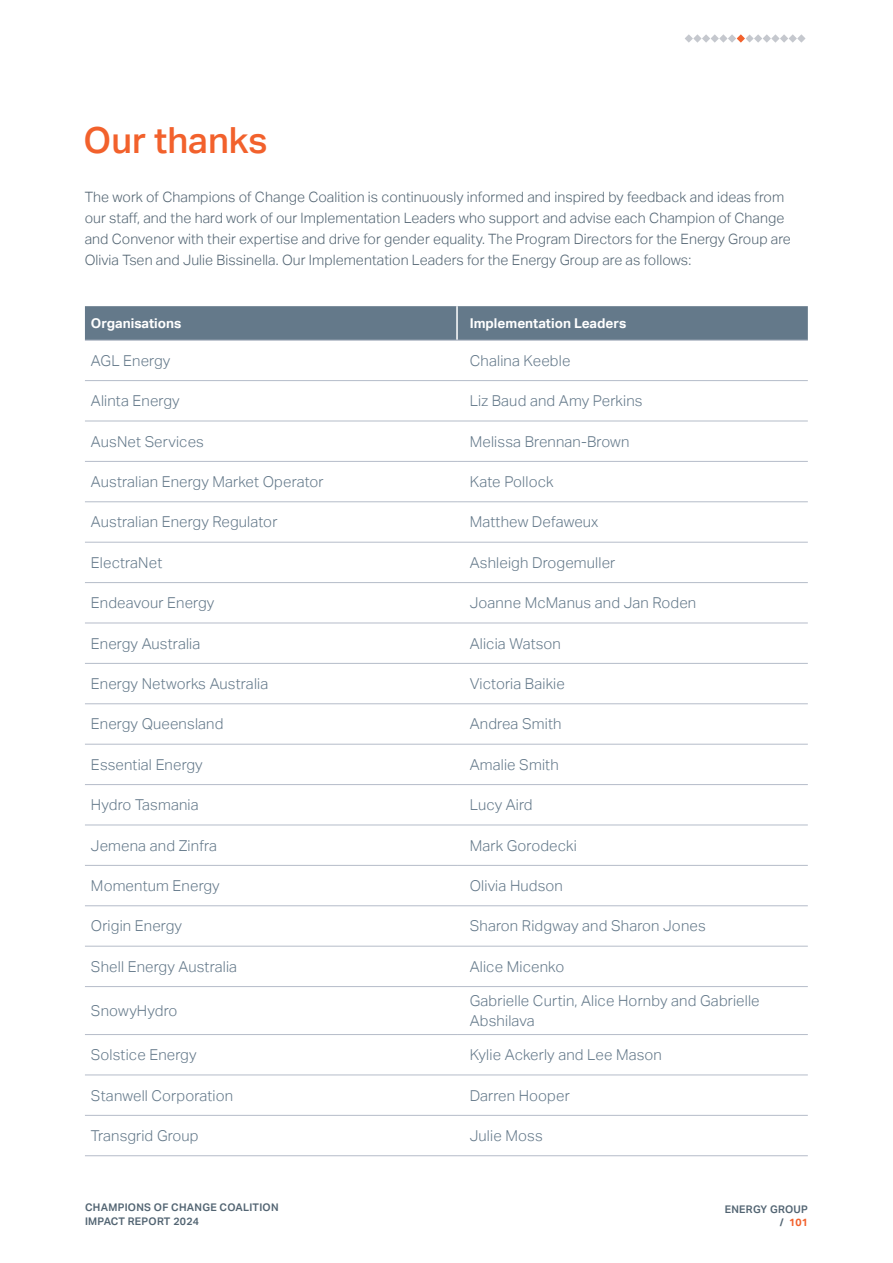
<style>
.page{position:relative;width:893px;height:1263px;background:#fff}
.page>*{position:absolute;margin:0;border:0;box-sizing:border-box;transform-origin:0 0}
.t1{font:500 36px "Aktiv Grotesk";color:#f2612c}
.t2{font:300 15px/20.2px "Aktiv Grotesk";letter-spacing:.01em;color:#64798a}
.t3{font:300 14.25px/21px "Aktiv Grotesk";letter-spacing:.005em;color:#526472}
.t4{font:700 13.5px "Aktiv Grotesk";color:#fff}
.t5{font:600 10.5px/13.5px "Aktiv Grotesk";letter-spacing:.025em;color:#526472}
.s1{font-weight:700;color:#f2612c}
</style>
<div class="page">
<div style="left:85px;top:306px;width:723px;height:34px;background:#64798a"></div>
<svg style="left:85px;top:420px;width:723px;height:695px"></svg>
<hr style="left:456px;top:306px;width:2px;height:34px;background:#fff">
<hr style="left:85px;top:340px;width:372px;height:1px;background:#b5bcc9">
<hr style="left:457px;top:340px;width:351px;height:1px;background:#b5bcc9">
<hr style="left:85px;top:380px;width:372px;height:1px;background:#b5bcc9">
<hr style="left:457px;top:380px;width:351px;height:1px;background:#b5bcc9">
<hr style="left:85px;top:421px;width:372px;height:1px;background:#b5bcc9">
<hr style="left:457px;top:421px;width:351px;height:1px;background:#b5bcc9">
<hr style="left:85px;top:461px;width:372px;height:1px;background:#b5bcc9">
<hr style="left:457px;top:461px;width:351px;height:1px;background:#b5bcc9">
<hr style="left:85px;top:501px;width:372px;height:1px;background:#b5bcc9">
<hr style="left:457px;top:501px;width:351px;height:1px;background:#b5bcc9">
<hr style="left:85px;top:542px;width:372px;height:1px;background:#b5bcc9">
<hr style="left:457px;top:542px;width:351px;height:1px;background:#b5bcc9">
<hr style="left:85px;top:582px;width:372px;height:1px;background:#b5bcc9">
<hr style="left:457px;top:582px;width:351px;height:1px;background:#b5bcc9">
<hr style="left:85px;top:623px;width:372px;height:1px;background:#b5bcc9">
<hr style="left:457px;top:623px;width:351px;height:1px;background:#b5bcc9">
<hr style="left:85px;top:663px;width:372px;height:1px;background:#b5bcc9">
<hr style="left:457px;top:663px;width:351px;height:1px;background:#b5bcc9">
<hr style="left:85px;top:703px;width:372px;height:1px;background:#b5bcc9">
<hr style="left:457px;top:703px;width:351px;height:1px;background:#b5bcc9">
<hr style="left:85px;top:744px;width:372px;height:1px;background:#b5bcc9">
<hr style="left:457px;top:744px;width:351px;height:1px;background:#b5bcc9">
<hr style="left:85px;top:784px;width:372px;height:1px;background:#b5bcc9">
<hr style="left:457px;top:784px;width:351px;height:1px;background:#b5bcc9">
<hr style="left:85px;top:825px;width:372px;height:1px;background:#b5bcc9">
<hr style="left:457px;top:825px;width:351px;height:1px;background:#b5bcc9">
<hr style="left:85px;top:865px;width:372px;height:1px;background:#b5bcc9">
<hr style="left:457px;top:865px;width:351px;height:1px;background:#b5bcc9">
<hr style="left:85px;top:905px;width:372px;height:1px;background:#b5bcc9">
<hr style="left:457px;top:905px;width:351px;height:1px;background:#b5bcc9">
<hr style="left:85px;top:946px;width:372px;height:1px;background:#b5bcc9">
<hr style="left:457px;top:946px;width:351px;height:1px;background:#b5bcc9">
<hr style="left:85px;top:986px;width:372px;height:1px;background:#b5bcc9">
<hr style="left:457px;top:986px;width:351px;height:1px;background:#b5bcc9">
<hr style="left:85px;top:1034px;width:372px;height:1px;background:#b5bcc9">
<hr style="left:457px;top:1034px;width:351px;height:1px;background:#b5bcc9">
<hr style="left:85px;top:1074px;width:372px;height:1px;background:#b5bcc9">
<hr style="left:457px;top:1074px;width:351px;height:1px;background:#b5bcc9">
<hr style="left:85px;top:1115px;width:372px;height:1px;background:#b5bcc9">
<hr style="left:457px;top:1115px;width:351px;height:1px;background:#b5bcc9">
<hr style="left:85px;top:1155px;width:372px;height:1px;background:#b5bcc9">
<hr style="left:457px;top:1155px;width:351px;height:1px;background:#b5bcc9">
<svg style="left:737px;top:34px;width:8px;height:9px"></svg>
<svg style="left:719px;top:34px;width:8px;height:9px"></svg>
<svg style="left:685px;top:34px;width:8px;height:9px"></svg>
<svg style="left:763px;top:34px;width:8px;height:9px"></svg>
<svg style="left:728px;top:34px;width:8px;height:9px"></svg>
<svg style="left:693px;top:34px;width:8px;height:9px"></svg>
<svg style="left:711px;top:34px;width:8px;height:9px"></svg>
<svg style="left:746px;top:35px;width:7px;height:7px"></svg>
<svg style="left:789px;top:34px;width:8px;height:9px"></svg>
<svg style="left:771px;top:34px;width:8px;height:9px"></svg>
<svg style="left:702px;top:34px;width:8px;height:9px"></svg>
<svg style="left:754px;top:34px;width:8px;height:9px"></svg>
<svg style="left:797px;top:34px;width:8px;height:9px"></svg>
<svg style="left:780px;top:34px;width:8px;height:9px"></svg>
<h1 class="t1" style="left:84px;top:120px;width:185px">Our thanks</h1>
<p class="t3" style="left:85px;top:186px;width:708px">The work of Champions of Change Coalition is continuously informed and inspired by feedback and ideas from our staff, and the hard work of our Implementation Leaders who support and advise each Champion of Change and Convenor with their expertise and drive for gender equality. The Program Directors for the Energy Group are Olivia Tsen and Julie Bissinella. Our Implementation Leaders for the Energy Group are as follows:</p>
<p class="t4" style="left:91px;top:315px;width:92px">Organisations</p>
<p class="t4" style="left:470px;top:315px;width:158px">Implementation Leaders</p>
<p class="t2" style="left:91px;top:350px;width:81px">AGL Energy</p>
<p class="t2" style="left:470px;top:350px;width:102px">Chalina Keeble</p>
<p class="t2" style="left:91px;top:391px;width:90px">Alinta Energy</p>
<p class="t2" style="left:470px;top:391px;width:174px">Liz Baud and Amy Perkins</p>
<p class="t2" style="left:91px;top:431px;width:115px">AusNet Services</p>
<p class="t2" style="left:470px;top:431px;width:161px">Melissa Brennan-Brown</p>
<p class="t2" style="left:91px;top:472px;width:234px">Australian Energy Market Operator</p>
<p class="t2" style="left:470px;top:472px;width:85px">Kate Pollock</p>
<p class="t2" style="left:91px;top:512px;width:188px">Australian Energy Regulator</p>
<p class="t2" style="left:470px;top:512px;width:130px">Matthew Defaweux</p>
<p class="t2" style="left:91px;top:552px;width:73px">ElectraNet</p>
<p class="t2" style="left:470px;top:552px;width:147px">Ashleigh Drogemuller</p>
<p class="t2" style="left:91px;top:593px;width:125px">Endeavour Energy</p>
<p class="t2" style="left:470px;top:593px;width:228px">Joanne McManus and Jan Roden</p>
<p class="t2" style="left:91px;top:633px;width:111px">Energy Australia</p>
<p class="t2" style="left:470px;top:633px;width:93px">Alicia Watson</p>
<p class="t2" style="left:91px;top:674px;width:179px">Energy Networks Australia</p>
<p class="t2" style="left:470px;top:674px;width:97px">Victoria Baikie</p>
<p class="t2" style="left:91px;top:714px;width:134px">Energy Queensland</p>
<p class="t2" style="left:470px;top:714px;width:93px">Andrea Smith</p>
<p class="t2" style="left:91px;top:754px;width:113px">Essential Energy</p>
<p class="t2" style="left:470px;top:754px;width:90px">Amalie Smith</p>
<p class="t2" style="left:91px;top:795px;width:109px">Hydro Tasmania</p>
<p class="t2" style="left:470px;top:795px;width:64px">Lucy Aird</p>
<p class="t2" style="left:91px;top:835px;width:128px">Jemena and Zinfra</p>
<p class="t2" style="left:470px;top:835px;width:109px">Mark Gorodecki</p>
<p class="t2" style="left:91px;top:876px;width:130px">Momentum Energy</p>
<p class="t2" style="left:470px;top:876px;width:94px">Olivia Hudson</p>
<p class="t2" style="left:91px;top:916px;width:93px">Origin Energy</p>
<p class="t2" style="left:470px;top:916px;width:237px">Sharon Ridgway and Sharon Jones</p>
<p class="t2" style="left:91px;top:956px;width:148px">Shell Energy Australia</p>
<p class="t2" style="left:470px;top:956px;width:96px">Alice Micenko</p>
<p class="t2" style="left:91px;top:1001px;width:88px">SnowyHydro</p>
<p class="t2" style="left:470px;top:990px;width:291px">Gabrielle Curtin, Alice Hornby and Gabrielle<br>Abshilava</p>
<p class="t2" style="left:91px;top:1045px;width:107px">Solstice Energy</p>
<p class="t2" style="left:470px;top:1045px;width:194px">Kylie Ackerly and Lee Mason</p>
<p class="t2" style="left:91px;top:1085px;width:144px">Stanwell Corporation</p>
<p class="t2" style="left:470px;top:1085px;width:102px">Darren Hooper</p>
<p class="t2" style="left:91px;top:1125px;width:109px">Transgrid Group</p>
<p class="t2" style="left:470px;top:1125px;width:74px">Julie Moss</p>
<p class="t5" style="left:85px;top:1201px;width:195px">CHAMPIONS OF CHANGE COALITION<br>IMPACT REPORT 2024</p>
<p class="t5" style="left:725px;top:1202px;width:85px;text-align:right">ENERGY GROUP / <span class="s1">101</span></p>
</div>
